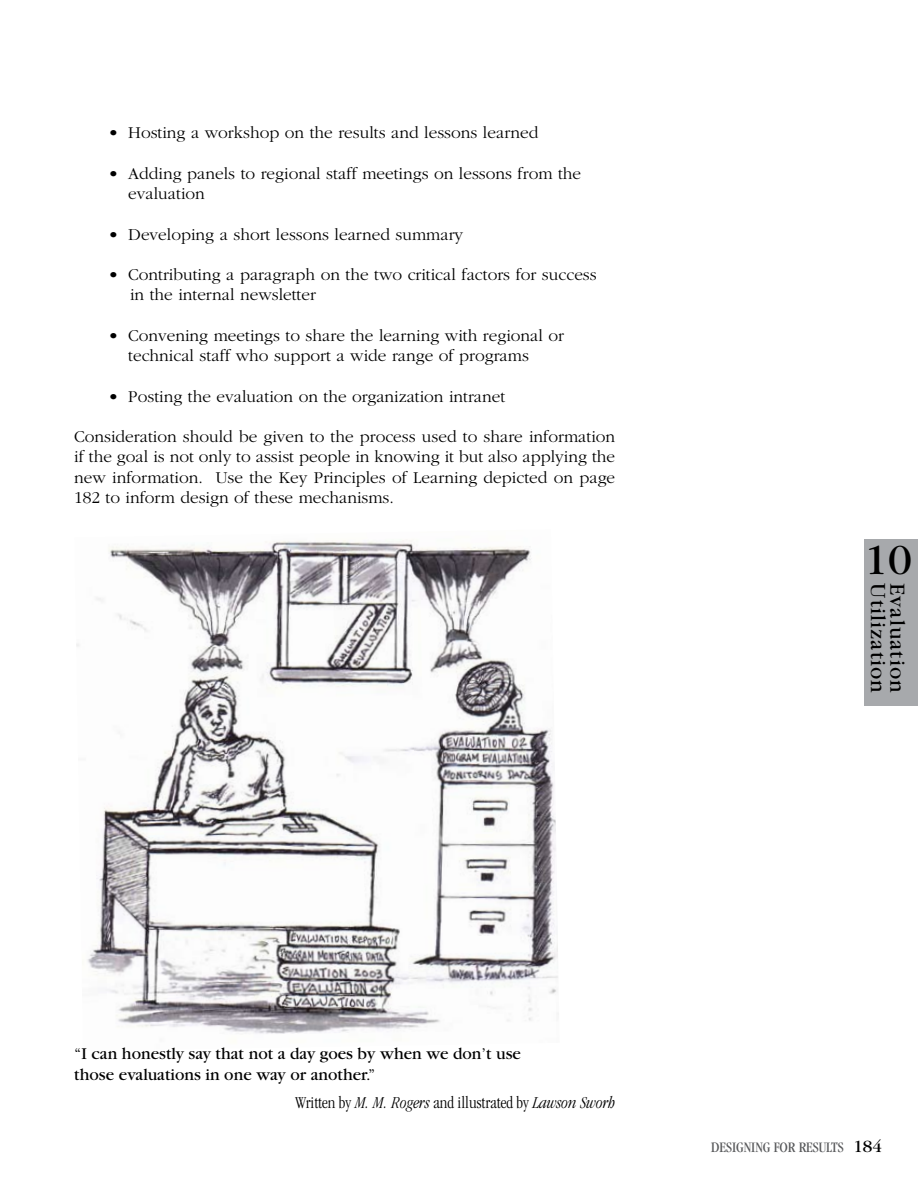
<style>
.page{position:relative;width:918px;height:1188px;background:#fff}
.page>*{position:absolute;margin:0;border:0;box-sizing:border-box;transform-origin:0 0}
.t1{font:45px "Garamond";color:#000}
.t2{font:22.5px "Garamond";letter-spacing:.05em;color:#000}
.t3{font:300 17.25px/20.2px "Garamond";color:#000}
.t4{font:17.25px/20.7px "Garamond";color:#000}
.t5{font:300 condensed 17.25px "Garamond";color:#000}
.t6{font:condensed 15px "Garamond";color:#58595b}
.s1{font-style:italic}
.s2{font-stretch:normal;font-size:18px;color:#000}
</style>
<div class="page">
<div style="left:864px;top:577px;width:54px;height:128px;background:#a7a9ac"></div>
<div style="left:864px;top:539px;width:54px;height:42px;background:#a7a9ac"></div>
<img style="left:76px;top:540px;width:483px;height:494px">
<p class="t3" style="left:108px;top:123px;width:432px">• Hosting a workshop on the results and lessons learned</p>
<p class="t3" style="left:128px;top:163px;width:454px;text-indent:-20px">• Adding panels to regional staff meetings on lessons from the evaluation</p>
<p class="t3" style="left:108px;top:224px;width:357px">• Developing a short lessons learned summary</p>
<p class="t3" style="left:130px;top:265px;width:468px;text-indent:-22px">• Contributing a paragraph on the two critical factors for success in the internal newsletter</p>
<p class="t3" style="left:128px;top:325px;width:437px;text-indent:-20px">• Convening meetings to share the learning with regional or technical staff who support a wide range of programs</p>
<p class="t3" style="left:108px;top:386px;width:399px">• Posting the evaluation on the organization intranet</p>
<p class="t3" style="left:74px;top:427px;width:543px;text-align:justify">Consideration should be given to the process used to share information if the goal is not only to assist people in knowing it but also applying the new information. Use the Key Principles of Learning depicted on page 182 to inform design of these mechanisms.</p>
<h1 class="t1" style="left:864px;top:536px;width:49px">10</h1>
<h2 class="t2" style="left:890px;top:583px;width:111px;rotate:90deg">Utilization</h2>
<h2 class="t2" style="left:909px;top:583px;width:111px;rotate:90deg">Evaluation</h2>
<p class="t4" style="left:74px;top:1044px;width:448px">“I can honestly say that not a day goes by when we don’t use those evaluations in one way or another.”</p>
<p class="t5" style="left:296px;top:1093px;width:321px">Written by <span class="s1">M. M. Rogers</span> and illustrated by <span class="s1">Lawson Sworh</span></p>
<p class="t6" style="left:711px;top:1139px;width:172px">DESIGNING FOR RESULTS <span class="s2">184</span></p>
</div>
